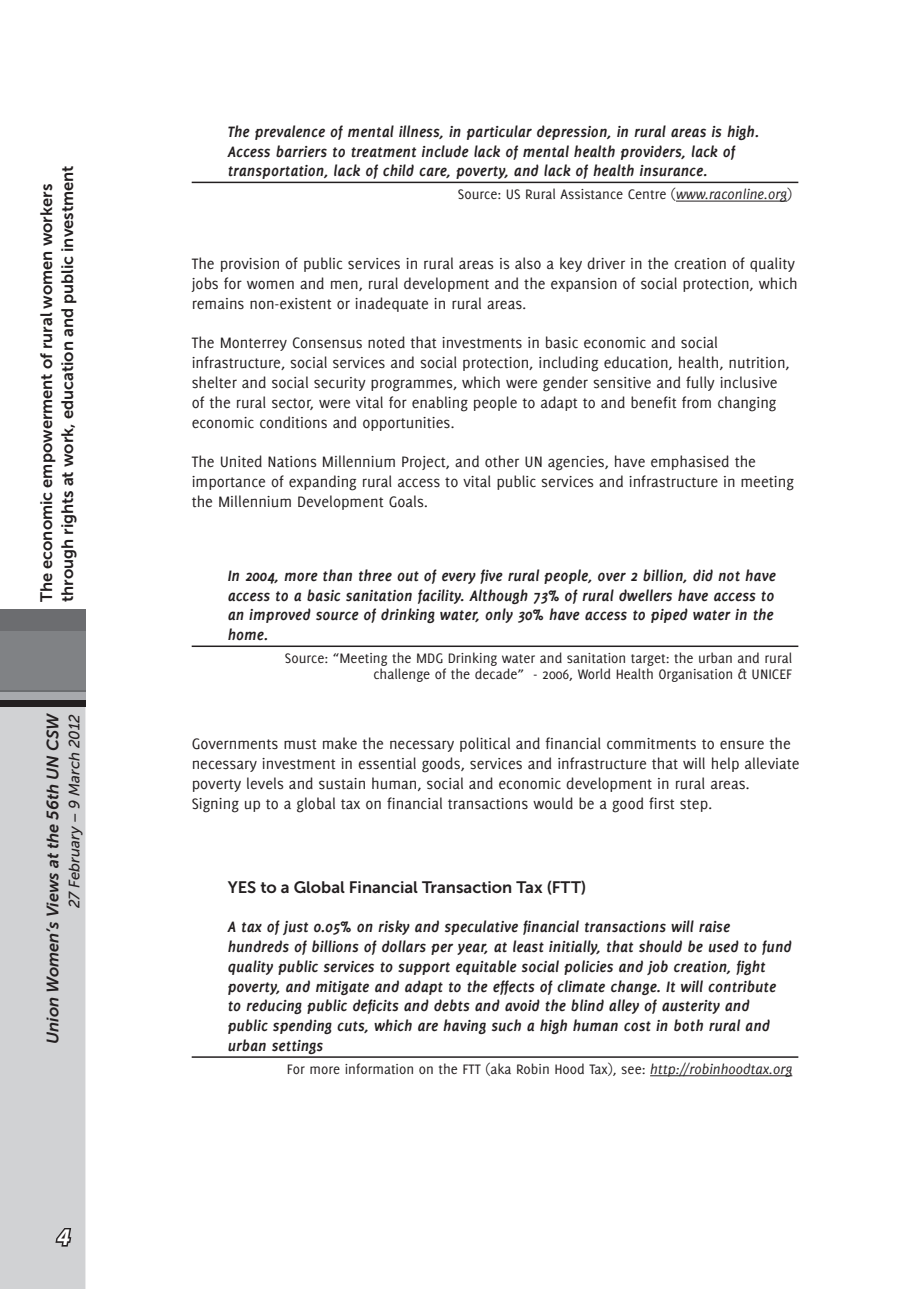
<style>
.page{position:relative;width:919px;height:1289px;background:#fff}
.page>*{position:absolute;margin:0;border:0;box-sizing:border-box;transform-origin:0 0}
.t1{font:italic 700 24px "Myriad Pro";color:#fff}
.t2{font:16.5px/19.8px "Delicious";color:#231f20}
.t3{font:italic 700 16.5px/19.8px "Delicious";color:#231f20}
.t4{font:16.5px/21px "Museo Sans 700";color:#231f20}
.t5{font:italic 16.5px "Museo Sans 700";color:#231f20}
.t6{font:15px/16.5px "Delicious";color:#231f20;text-align:right}
.t7{font:italic 15px "Museo Sans 500";color:#231f20}
.s1{font-style:italic}
</style>
<div class="page">
<div style="left:0;top:706px;width:85px;height:582px;background:#d1d2d4"></div>
<svg style="left:0;top:699px;width:85px;height:7px"></svg>
<div style="left:0;top:631px;width:85px;height:68px;background:#a8a9ad"></div>
<div style="left:0;top:609px;width:85px;height:83px;background:#6c6d70"></div>
<div style="left:0;top:631px;width:85px;height:59px;background:#808285"></div>
<svg style="left:54px;top:1226px;width:19px;height:22px"></svg>
<hr style="left:192px;top:182px;width:606px;height:1px;background:#231f20">
<hr style="left:676px;top:201px;width:111px;height:1px;background:#231f20">
<hr style="left:192px;top:645px;width:606px;height:2px;background:#231f20">
<hr style="left:192px;top:1056px;width:606px;height:1px;background:#231f20">
<hr style="left:650px;top:1075px;width:142px;height:1px;background:#231f20">
<p class="t4" style="left:36px;top:602px;width:438px;rotate:-90deg">The economic empowerment of rural women workers through rights at work, education and public investment</p>
<p class="t5" style="left:44px;top:1044px;width:332px;rotate:-90deg">Union Women’s Views at the 56th UN CSW</p>
<p class="t7" style="left:66px;top:908px;width:195px;rotate:-90deg">27 February – 9 March 2012</p>
<h1 class="t1" style="left:57px;top:1221px;width:14px">4</h1>
<p class="t3" style="left:228px;top:121px;width:533px">The prevalence of mental illness, in particular depression, in rural areas is high.<br>Access barriers to treatment include lack of mental health providers, lack of transportation, lack of child care, poverty, and lack of health insurance.</p>
<p class="t6" style="left:458px;top:186px;width:336px">Source: US Rural Assistance Centre (<span class="s1">www.raconline.org</span>)</p>
<p class="t2" style="left:192px;top:253px;width:607px">The provision of public services in rural areas is also a key driver in the creation of quality jobs for women and men, rural development and the expansion of social protection, which remains non-existent or inadequate in rural areas.</p>
<p class="t2" style="left:192px;top:333px;width:599px">The Monterrey Consensus noted that investments in basic economic and social infrastructure, social services and social protection, including education, health, nutrition, shelter and social security programmes, which were gender sensitive and fully inclusive of the rural sector, were vital for enabling people to adapt to and benefit from changing economic conditions and opportunities.</p>
<p class="t2" style="left:192px;top:451px;width:603px">The United Nations Millennium Project, and other UN agencies, have emphasised the importance of expanding rural access to vital public services and infrastructure in meeting the Millennium Development Goals.</p>
<p class="t3" style="left:228px;top:565px;width:549px">In 2004, more than three out of every five rural people, over 2 billion, did not have access to a basic sanitation facility. Although 73% of rural dwellers have access to an improved source of drinking water, only 30% have access to piped water in the home.</p>
<p class="t6" style="left:285px;top:649px;width:509px">Source: “Meeting the MDG Drinking water and sanitation target: the urban and rural challenge of the decade” - 2006, World Health Organisation &amp; UNICEF</p>
<p class="t2" style="left:192px;top:733px;width:609px">Governments must make the necessary political and financial commitments to ensure the necessary investment in essential goods, services and infrastructure that will help alleviate poverty levels and sustain human, social and economic development in rural areas.<br>Signing up to a global tax on financial transactions would be a good first step.</p>
<p class="t4" style="left:228px;top:876px;width:360px">YES to a Global Financial Transaction Tax (FTT)</p>
<p class="t3" style="left:228px;top:916px;width:565px">A tax of just 0.05% on risky and speculative financial transactions will raise hundreds of billions of dollars per year, at least initially, that should be used to fund quality public services to support equitable social policies and job creation, fight poverty, and mitigate and adapt to the effects of climate change. It will contribute to reducing public deficits and debts and avoid the blind alley of austerity and public spending cuts, which are having such a high human cost in both rural and urban settings</p>
<p class="t6" style="left:287px;top:1060px;width:507px">For more information on the FTT (aka Robin Hood Tax), see: <span class="s1">http://robinhoodtax.org</span></p>
</div>
